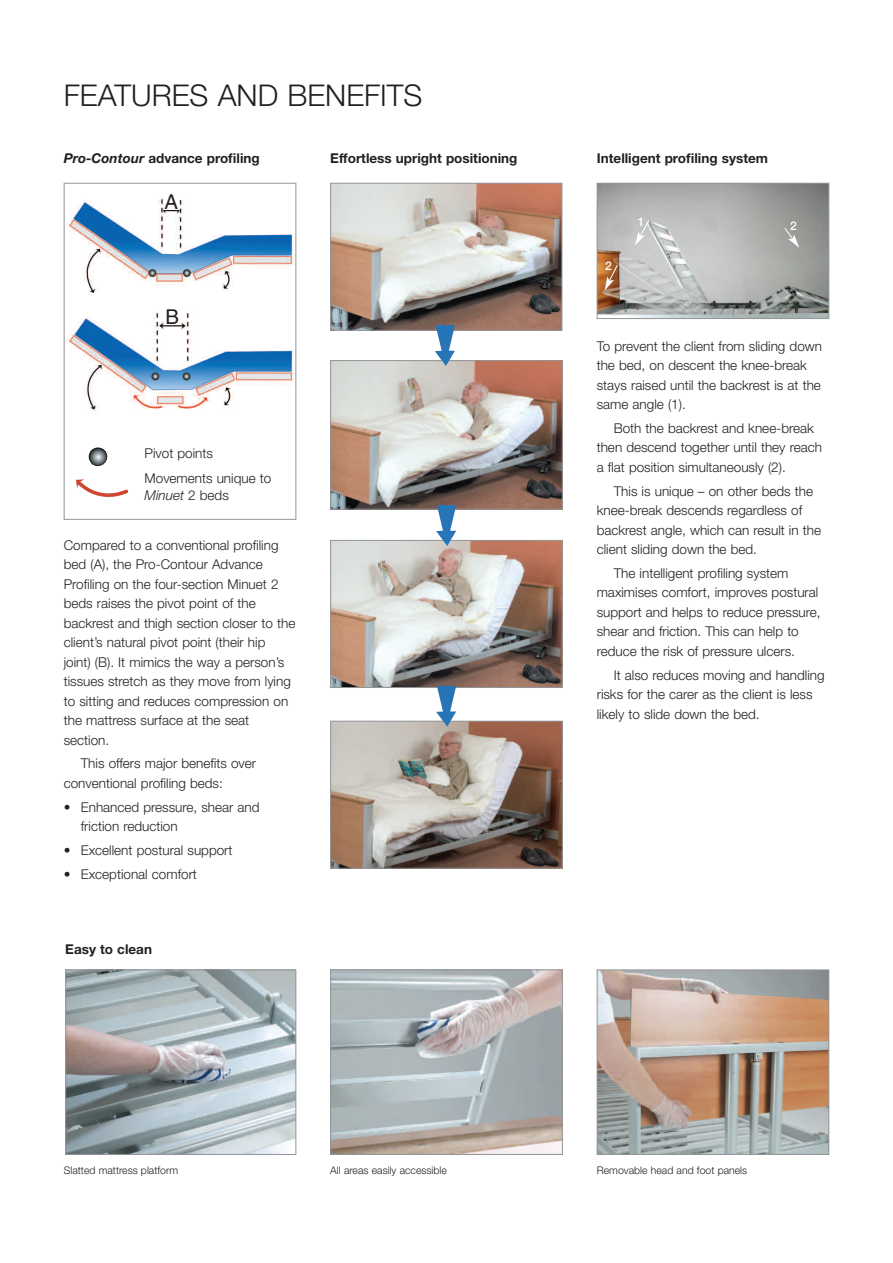
<style>
.page{position:relative;width:893px;height:1263px;background:#fff}
.page>*{position:absolute;margin:0;border:0;box-sizing:border-box;transform-origin:0 0}
.t1{font:300 30px "Helvetica Neue";color:#231f20}
.t2{font:20.4px "Helvetica";color:#231f20}
.t3{font:300 13.5px/19.5px "Helvetica Neue";color:#231f20}
.t4{font:700 13.5px "Helvetica Neue";color:#231f20}
.t5{font:italic 300 13.5px "Helvetica Neue";color:#231f20}
.t6{font:500 12px "Helvetica Neue";color:#fff}
.t7{font:300 10.5px "Helvetica Neue";color:#231f20}
.s1{font-style:italic}
.s2{font-style:normal}
</style>
<div class="page">
<img style="left:67px;top:971px;width:227px;height:182px">
<div style="left:65px;top:969px;width:231px;height:186px;border:1px solid #939598"></div>
<img style="left:599px;top:971px;width:228px;height:182px">
<div style="left:597px;top:969px;width:232px;height:186px;border:1px solid #939598"></div>
<img style="left:332px;top:971px;width:229px;height:182px">
<div style="left:330px;top:969px;width:233px;height:186px;border:1px solid #939598"></div>
<img style="left:66px;top:197px;width:228px;height:214px">
<div style="left:64px;top:183px;width:232px;height:337px;border:1px solid #939598"></div>
<img style="left:332px;top:185px;width:228px;height:144px">
<div style="left:330px;top:183px;width:232px;height:148px;border:1px solid #939598"></div>
<img style="left:599px;top:185px;width:228px;height:132px">
<div style="left:597px;top:183px;width:232px;height:136px;border:1px solid #939598"></div>
<img style="left:332px;top:362px;width:229px;height:146px">
<div style="left:330px;top:360px;width:233px;height:150px;border:1px solid #939598"></div>
<img style="left:332px;top:542px;width:229px;height:144px">
<div style="left:330px;top:540px;width:233px;height:148px;border:1px solid #939598"></div>
<svg style="left:635px;top:220px;width:15px;height:26px"></svg>
<svg style="left:604px;top:264px;width:14px;height:27px"></svg>
<svg style="left:784px;top:227px;width:15px;height:21px"></svg>
<svg style="left:436px;top:505px;width:20px;height:41px"></svg>
<img style="left:332px;top:723px;width:229px;height:144px">
<div style="left:330px;top:721px;width:233px;height:148px;border:1px solid #939598"></div>
<svg style="left:436px;top:686px;width:20px;height:41px"></svg>
<svg style="left:435px;top:325px;width:20px;height:41px"></svg>
<svg style="left:88px;top:447px;width:19px;height:19px"></svg>
<svg style="left:76px;top:479px;width:52px;height:18px"></svg>
<div style="left:164px;top:194px;width:15px;height:15px;background:#fff"></div>
<div style="left:165px;top:309px;width:15px;height:15px;background:#fff"></div>
<h1 class="t1" style="left:64px;top:85px;width:360px">FEATURES AND BENEFITS</h1>
<p class="t4" style="left:64px;top:153px;width:198px"><span class="s1">Pro-Contour</span> advance profiling</p>
<p class="t4" style="left:330px;top:153px;width:189px">Effortless upright positioning</p>
<p class="t4" style="left:597px;top:153px;width:173px">Intelligent profiling system</p>
<h2 class="t2" style="left:164px;top:194px;width:15px">A</h2>
<h2 class="t2" style="left:165px;top:309px;width:15px">B</h2>
<p class="t3" style="left:145px;top:442px;width:128px;line-height:25.5px">Pivot points<br>Movements unique to</p>
<p class="t5" style="left:145px;top:491px;width:86px">Minuet <span class="s2">2 beds</span></p>
<p class="t3" style="left:64px;top:536px;width:233px">Compared to a conventional profiling bed (A), the Pro-Contour Advance Profiling on the four-section Minuet 2 beds raises the pivot point of the backrest and thigh section closer to the client’s natural pivot point (their hip joint) (B). It mimics the way a person’s tissues stretch as they move from lying to sitting and reduces compression on the mattress surface at the seat section.</p>
<p class="t3" style="left:64px;top:755px;width:194px;text-indent:17px">This offers major benefits over conventional profiling beds:</p>
<p class="t3" style="left:81px;top:798px;width:180px;text-indent:-17px">• Enhanced pressure, shear and friction reduction</p>
<p class="t3" style="left:64px;top:842px;width:170px">• Excellent postural support</p>
<p class="t3" style="left:64px;top:865px;width:135px">• Exceptional comfort</p>
<p class="t4" style="left:65px;top:945px;width:88px">Easy to clean</p>
<p class="t6" style="left:605px;top:262px;width:8px">2</p>
<p class="t6" style="left:638px;top:218px;width:8px">1</p>
<p class="t6" style="left:790px;top:222px;width:8px">2</p>
<p class="t3" style="left:597px;top:337px;width:227px">To prevent the client from sliding down the bed, on descent the knee-break stays raised until the backrest is at the same angle (1).</p>
<p class="t3" style="left:597px;top:420px;width:227px;text-indent:17px">Both the backrest and knee-break then descend together until they reach a flat position simultaneously (2).</p>
<p class="t3" style="left:597px;top:482px;width:226px;text-indent:17px">This is unique – on other beds the knee-break descends regardless of backrest angle, which can result in the client sliding down the bed.</p>
<p class="t3" style="left:597px;top:565px;width:225px;text-indent:17px">The intelligent profiling system maximises comfort, improves postural support and helps to reduce pressure, shear and friction. This can help to reduce the risk of pressure ulcers.</p>
<p class="t3" style="left:597px;top:666px;width:229px;text-indent:17px">It also reduces moving and handling risks for the carer as the client is less likely to slide down the bed.</p>
<p class="t7" style="left:64px;top:1166px;width:116px">Slatted mattress platform</p>
<p class="t7" style="left:330px;top:1166px;width:118px">All areas easily accessible</p>
<p class="t7" style="left:597px;top:1166px;width:152px">Removable head and foot panels</p>
</div>
